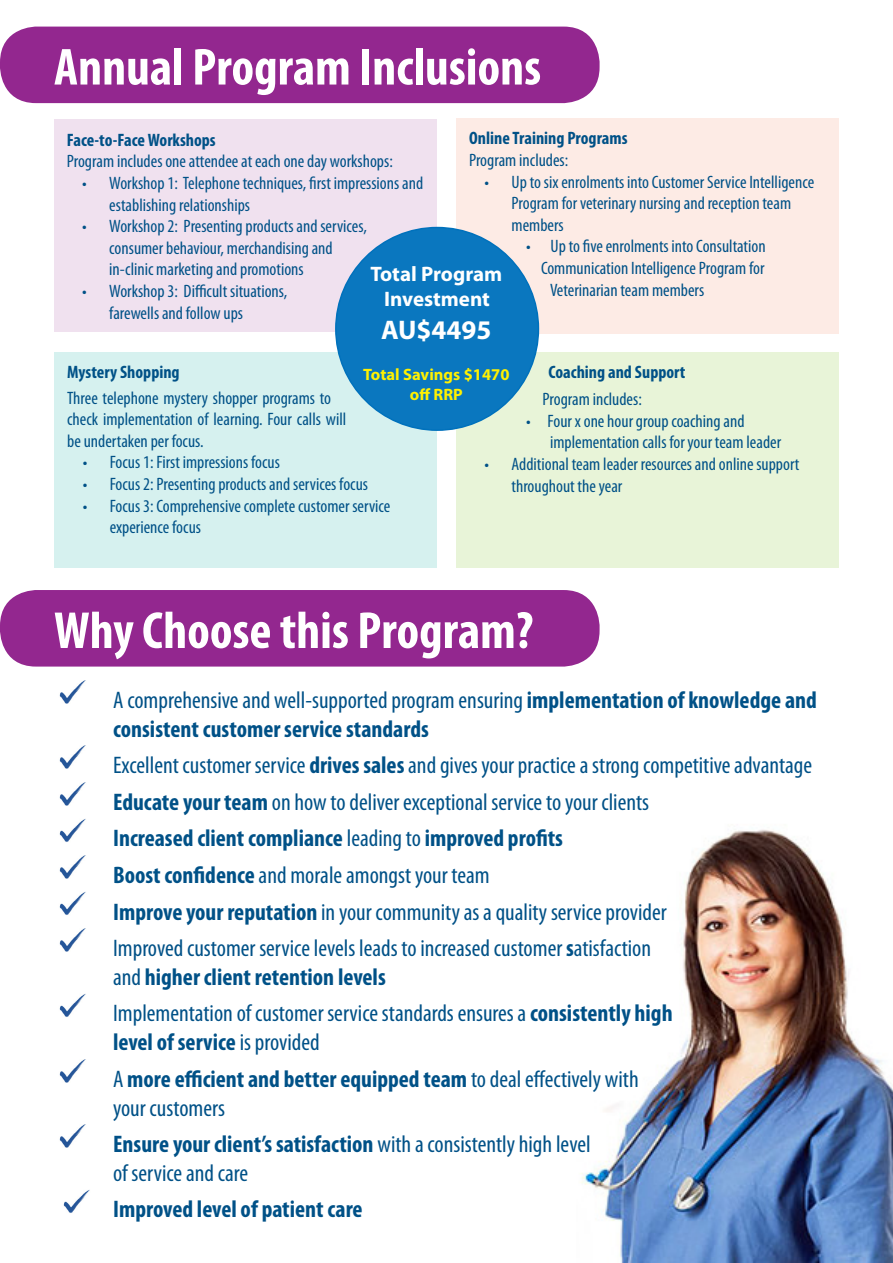
<style>
.page{position:relative;width:893px;height:1263px;background:#fff}
.page>*{position:absolute;margin:0;border:0;box-sizing:border-box;transform-origin:0 0}
.t1{font:700 condensed 52.5px "Myriad Pro";color:#fff}
.t2{font:700 27px "Myriad Pro";color:#fff}
.t3{font:condensed 24px/28.8px "Myriad Pro";color:#005187}
.t4{font:700 condensed 24px/28.8px "Myriad Pro";color:#005187}
.t5{font:700 21px "Myriad Pro";color:#fff}
.text{font:condensed 18px/21.6px "Myriad Pro";color:#005187}
.text-2{font:700 condensed 18px "Myriad Pro";color:#005187}
.t6{font:700 16.5px "Myriad Pro";color:#fff101}
.s1{font-weight:400}
.s2{font-weight:700}
</style>
<div class="page">
<img style="left:581px;top:829px;width:312px;height:434px">
<div style="left:456px;top:118px;width:383px;height:216px;background:#fdebe5"></div>
<div style="left:54px;top:120px;width:383px;height:212px;background:#f0e1ef"></div>
<div style="left:54px;top:352px;width:383px;height:216px;background:#d6f1ef"></div>
<div style="left:456px;top:352px;width:383px;height:216px;background:#e8f4d8"></div>
<img style="left:59px;top:680px;width:27px;height:24px">
<img style="left:59px;top:745px;width:27px;height:24px">
<img style="left:59px;top:782px;width:27px;height:24px">
<img style="left:59px;top:818px;width:27px;height:24px">
<img style="left:59px;top:855px;width:27px;height:24px">
<img style="left:59px;top:891px;width:27px;height:24px">
<img style="left:59px;top:928px;width:27px;height:24px">
<img style="left:59px;top:993px;width:27px;height:24px">
<img style="left:59px;top:1059px;width:27px;height:24px">
<img style="left:59px;top:1124px;width:27px;height:24px">
<img style="left:63px;top:1189px;width:27px;height:24px">
<div style="left:0;top:590px;width:600px;height:76px;background:#93278f;border-radius:36px"></div>
<div style="left:0;top:27px;width:600px;height:76px;background:#93278f;border-radius:36px"></div>
<div style="left:336px;top:228px;width:202px;height:202px;background:#0a77bf;border-radius:50%"></div>
<p class="t1" style="left:54px;top:34px;width:489px">Annual Program Inclusions</p>
<p class="text-2" style="left:469px;top:127px;width:160px">Online Training Programs</p>
<p class="text" style="left:469px;top:149px;width:101px">Program includes:</p>
<p class="text" style="left:512px;top:171px;width:304px;text-indent:-27px">• Up to six enrolments into Customer Service Intelligence<br>Program for veterinary nursing and reception team members</p>
<p class="text" style="left:526px;top:235px;width:241px">• Up to five enrolments into Consultation</p>
<p class="text" style="left:541px;top:257px;width:225px">Communication Intelligence Program for</p>
<p class="text" style="left:550px;top:279px;width:156px">Veterinarian team members</p>
<p class="text-2" style="left:67px;top:129px;width:151px">Face-to-Face Workshops</p>
<p class="text" style="left:67px;top:150px;width:328px">Program includes one attendee at each one day workshops:</p>
<p class="text" style="left:109px;top:172px;width:315px;text-indent:-27px">• Workshop 1: Telephone techniques, first impressions and establishing relationships</p>
<p class="text" style="left:109px;top:215px;width:259px;text-indent:-27px">• Workshop 2: Presenting products and services, consumer behaviour, merchandising and in-clinic marketing and promotions</p>
<p class="text" style="left:109px;top:280px;width:180px;text-indent:-27px">• Workshop 3: Difficult situations, farewells and follow ups</p>
<p class="t5" style="left:370px;top:260px;width:133px">Total Program</p>
<p class="t5" style="left:384px;top:286px;width:107px">Investment</p>
<p class="t2" style="left:381px;top:312px;width:112px">AU$4495</p>
<p class="t6" style="left:363px;top:364px;width:148px">Total Savings $1470</p>
<p class="t6" style="left:410px;top:384px;width:54px">off RRP</p>
<p class="text-2" style="left:67px;top:361px;width:114px">Mystery Shopping</p>
<p class="text" style="left:67px;top:387px;width:281px">Three telephone mystery shopper programs to check implementation of learning. Four calls will be undertaken per focus.</p>
<p class="text" style="left:83px;top:451px;width:199px">• Focus 1: First impressions focus</p>
<p class="text" style="left:83px;top:473px;width:287px">• Focus 2: Presenting products and services focus</p>
<p class="text" style="left:110px;top:495px;width:282px;text-indent:-27px">• Focus 3: Comprehensive complete customer service experience focus</p>
<p class="text-2" style="left:548px;top:361px;width:138px">Coaching and Support</p>
<p class="text" style="left:542px;top:388px;width:101px">Program includes:</p>
<p class="text" style="left:550px;top:410px;width:233px;text-indent:-24px">• Four x one hour group coaching and implementation calls for your team leader</p>
<p class="text" style="left:512px;top:453px;width:289px;text-indent:-27px">• Additional team leader resources and online support throughout the year</p>
<p class="t1" style="left:54px;top:598px;width:481px">Why Choose this Program?</p>
<p class="t4" style="left:113px;top:685px;width:705px"><span class="s1">A comprehensive and well-supported program ensuring</span> implementation of knowledge and consistent customer service standards</p>
<p class="t3" style="left:113px;top:751px;width:700px">Excellent customer service <span class="s2">drives sales</span> and gives your practice a strong competitive advantage</p>
<p class="t3" style="left:113px;top:787px;width:537px"><span class="s2">Educate your team</span> on how to deliver exceptional service to your clients</p>
<p class="t4" style="left:113px;top:823px;width:451px">Increased client compliance <span class="s1">leading to</span> improved profits</p>
<p class="t3" style="left:113px;top:860px;width:378px"><span class="s2">Boost confidence</span> and morale amongst your team</p>
<p class="t3" style="left:113px;top:897px;width:555px"><span class="s2">Improve your reputation</span> in your community as a quality service provider</p>
<p class="t3" style="left:113px;top:933px;width:539px">Improved customer service levels leads to increased customer <span class="s2">s</span>atisfaction and <span class="s2">higher client retention levels</span></p>
<p class="t3" style="left:113px;top:999px;width:561px">Implementation of customer service standards ensures a <span class="s2">consistently high level of service</span> is provided</p>
<p class="t3" style="left:113px;top:1064px;width:527px">A <span class="s2">more efficient and better equipped team</span> to deal effectively with your customers</p>
<p class="t3" style="left:113px;top:1129px;width:479px"><span class="s2">Ensure your client’s satisfaction</span> with a consistently high level of service and care</p>
<p class="t4" style="left:113px;top:1194px;width:251px">Improved level of patient care</p>
</div>
